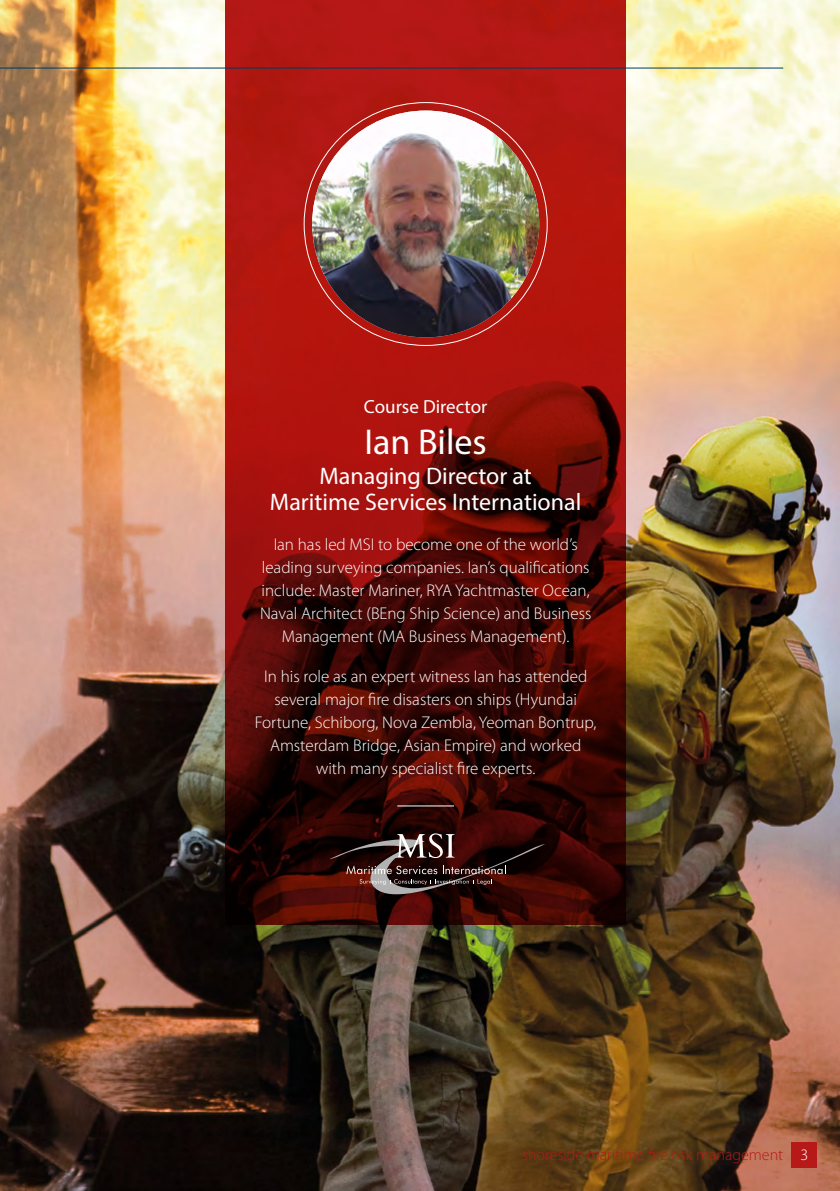
<style>
.page{position:relative;width:840px;height:1191px;background:#fff}
.page>*{position:absolute;margin:0;border:0;box-sizing:border-box;transform-origin:0 0}
.t1{font:36px "Myriad Pro";color:#fff}
.t2{font:24px/26px "Myriad Pro";color:#fff;text-align:center}
.t3{font:19px "Myriad Pro";color:#fff}
.t4{font:300 17px/23px "Myriad Pro";color:#fff;text-align:center}
.t5{font:300 16px "Myriad Pro";color:#b71918}
.s1{color:#fff}
</style>
<div class="page">
<img style="left:0;top:0;width:839px;height:1191px">
<svg style="left:225px;top:0;width:400px;height:924px;background:#760f0a"></svg>
<img style="left:312px;top:111px;width:227px;height:226px;border-radius:113px">
<hr style="left:397px;top:805px;width:57px;height:1px;background:#fff">
<svg style="left:329px;top:833px;width:215px;height:61px;background:#3f2422"></svg>
<div style="left:791px;top:1142px;width:25px;height:26px;background:#b71918"></div>
<hr style="left:0;top:68px;width:782px;height:1px;background:#003a60">
<p class="t3" style="left:364px;top:394px;width:125px">Course Director</p>
<h1 class="t1" style="left:364px;top:420px;width:124px">Ian Biles</h1>
<h2 class="t2" style="left:270px;top:462px;width:313px">Managing Director at<br>Maritime Services International</h2>
<p class="t4" style="left:260px;top:532px;width:332px">Ian has led MSI to become one of the world’s leading surveying companies. Ian’s qualifications include: Master Mariner, RYA Yachtmaster Ocean, Naval Architect (BEng Ship Science) and Business Management (MA Business Management).</p>
<p class="t4" style="left:255px;top:664px;width:343px">In his role as an expert witness Ian has attended several major fire disasters on ships (Hyundai Fortune, Schiborg, Nova Zembla, Yeoman Bontrup, Amsterdam Bridge, Asian Empire) and worked with many specialist fire experts.</p>
<p class="t5" style="left:522px;top:1145px;width:287px">shoreside maritime fire risk management <span class="s1">3</span></p>
</div>
